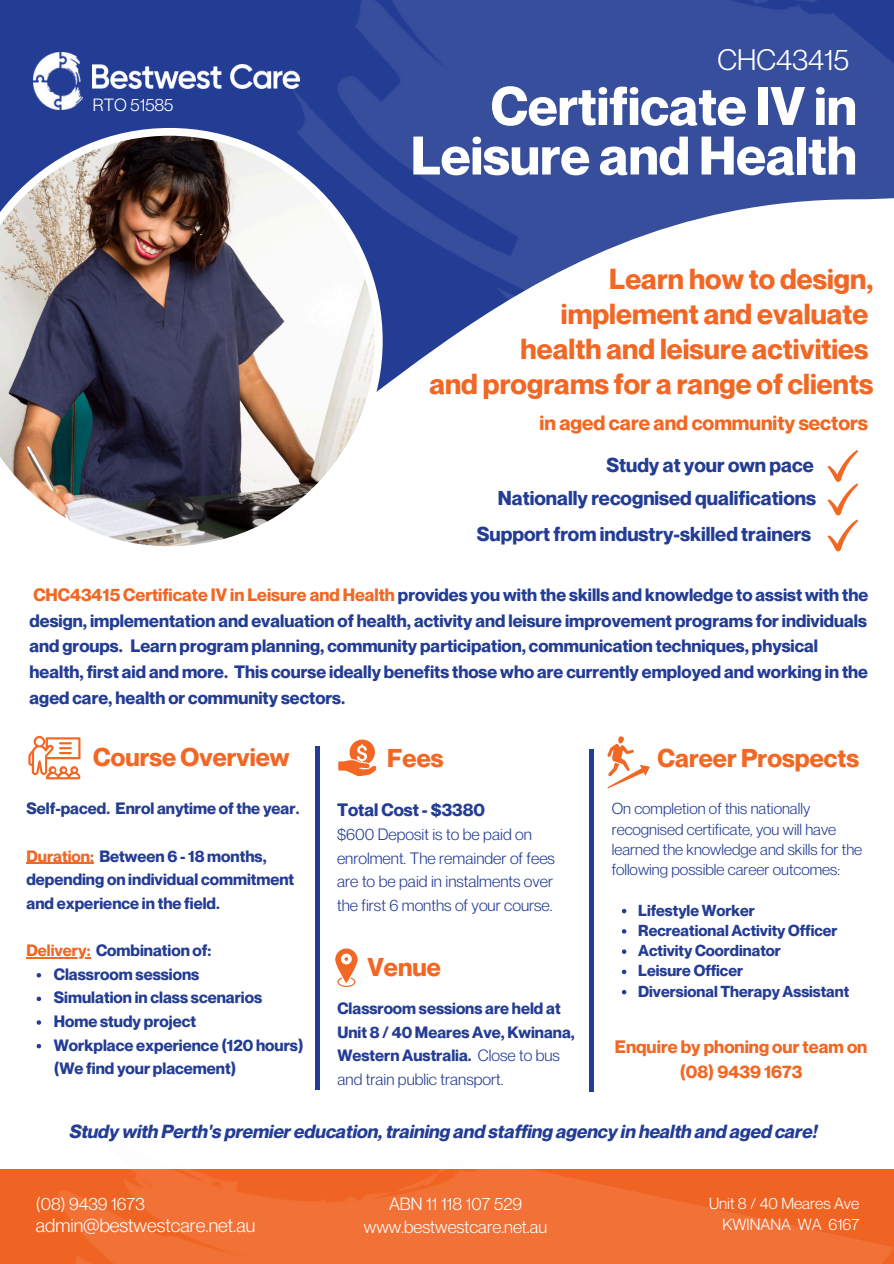
<style>
.page{position:relative;width:894px;height:1264px;background:#fff}
.page>*{position:absolute;margin:0;border:0;box-sizing:border-box;transform-origin:0 0}
.t1{font:700 52.95px/49.5px "Neue Montreal";color:#fff;text-align:right}
.t2{font:28.95px "Neue Montreal";color:#fff}
.t3{font:700 28.35px/35px "Neue Montreal";color:#f26724;text-align:right}
.t4{font:700 25.2px "Neue Montreal";color:#f26724}
.t5{font:700 20.25px "Neue Montreal";color:#f26724}
.t6{font:700 19.65px "Neue Montreal";color:#243d94}
.t7{font:18.9px "Neue Montreal";color:#fff}
.t8{font:italic 700 18.6px "Neue Montreal";color:#243d94}
.t9{font:700 17.7px "Neue Montreal";color:#f26724}
.t10{font:700 17.55px/25.8px "Neue Montreal";color:#243d94}
.t11{font:17.25px "Neue Montreal";color:#fff}
.t12{font:700 16.05px/23.7px "Neue Montreal";color:#243d94}
.t13{font:16.05px/23.7px "Neue Montreal";color:#243d94}
.t14{font:15.9px "Neue Montreal";color:#fff}
.t15{font:15.6px/20.2px "Neue Montreal";color:#243d94}
.t16{font:700 15.6px "Neue Montreal";color:#243d94}
.s1{color:#f26724}
.s2{font-weight:400}
</style>
<div class="page">
<div style="left:0;top:0;width:215px;height:128px;background:#243d94"></div>
<img style="left:0;top:128px;width:215px;height:419px">
<img style="left:33px;top:53px;width:50px;height:56px">
<img style="left:93px;top:64px;width:122px;height:24px">
<img style="left:215px;top:0;width:678px;height:552px">
<img style="left:2px;top:1073px;width:891px;height:190px">
<svg style="left:335px;top:948px;width:22px;height:38px"></svg>
<svg style="left:338px;top:739px;width:39px;height:37px"></svg>
<svg style="left:827px;top:450px;width:30px;height:101px"></svg>
<svg style="left:28px;top:736px;width:53px;height:43px"></svg>
<hr style="left:26px;top:862px;width:68px;height:1px;background:#f26724">
<hr style="left:26px;top:957px;width:64px;height:1px;background:#f26724">
<svg style="left:37px;top:973px;width:4px;height:4px"></svg>
<svg style="left:37px;top:996px;width:4px;height:5px"></svg>
<svg style="left:37px;top:1020px;width:4px;height:4px"></svg>
<svg style="left:37px;top:1043px;width:4px;height:5px"></svg>
<svg style="left:607px;top:736px;width:42px;height:52px"></svg>
<div style="left:314px;top:746px;width:5px;height:342px;background:#243d94"></div>
<div style="left:588px;top:749px;width:5px;height:342px;background:#243d94"></div>
<svg style="left:621px;top:908px;width:5px;height:5px"></svg>
<svg style="left:621px;top:929px;width:5px;height:4px"></svg>
<svg style="left:621px;top:949px;width:5px;height:4px"></svg>
<svg style="left:621px;top:969px;width:5px;height:5px"></svg>
<svg style="left:621px;top:989px;width:5px;height:5px"></svg>
<p class="t11" style="left:93px;top:94px;width:82px">RTO 51585</p>
<p class="t2" style="left:717px;top:42px;width:133px">CHC43415</p>
<p class="t1" style="left:410px;top:81px;width:447px">Certificate IV in<br>Leisure and Health</p>
<p class="t3" style="left:520px;top:261px;width:354px">Learn how to design, implement and evaluate health and leisure activities</p>
<p class="t3" style="left:429px;top:366px;width:445px">and programs for a range of clients</p>
<p class="t5" style="left:539px;top:410px;width:330px">in aged care and community sectors</p>
<p class="t6" style="left:606px;top:453px;width:209px">Study at your own pace</p>
<p class="t6" style="left:498px;top:486px;width:319px">Nationally recognised qualifications</p>
<p class="t6" style="left:476px;top:522px;width:336px">Support from industry-skilled trainers</p>
<p class="t10" style="left:30px;top:581px;width:839px"><span class="s1">CHC43415 Certificate IV in Leisure and Health</span> provides you with the skills and knowledge to assist with the design, implementation and evaluation of health, activity and leisure improvement programs for individuals and groups. Learn program planning, community participation, communication techniques, physical health, first aid and more. This course ideally benefits those who are currently employed and working in the aged care, health or community sectors.</p>
<p class="t4" style="left:93px;top:741px;width:198px">Course Overview</p>
<p class="t12" style="left:26px;top:796px;width:274px">Self-paced. Enrol anytime of the year.</p>
<p class="t12" style="left:26px;top:843px;width:269px"><span class="s1">Duration:</span> Between 6 - 18 months, depending on individual commitment and experience in the field.</p>
<p class="t12" style="left:26px;top:938px;width:186px"><span class="s1">Delivery:</span> Combination of:</p>
<p class="t12" style="left:54px;top:961px;width:147px">Classroom sessions</p>
<p class="t12" style="left:54px;top:985px;width:210px">Simulation in class scenarios</p>
<p class="t12" style="left:54px;top:1009px;width:144px">Home study project</p>
<p class="t12" style="left:54px;top:1032px;width:251px">Workplace experience (120 hours)</p>
<p class="t12" style="left:54px;top:1056px;width:184px">(We find your placement)</p>
<p class="t4" style="left:387px;top:742px;width:58px">Fees</p>
<p class="t10" style="left:337px;top:797px;width:149px">Total Cost - $3380</p>
<p class="t13" style="left:337px;top:822px;width:219px">$600 Deposit is to be paid on enrolment. The remainder of fees are to be paid in instalments over the first 6 months of your course.</p>
<p class="t4" style="left:367px;top:951px;width:75px">Venue</p>
<p class="t12" style="left:337px;top:996px;width:239px">Classroom sessions are held at<br>Unit 8 / 40 Meares Ave, Kwinana,<br>Western Australia. <span class="s2">Close to bus</span></p>
<p class="t13" style="left:337px;top:1067px;width:167px">and train public transport.</p>
<p class="t4" style="left:657px;top:742px;width:203px">Career Prospects</p>
<p class="t15" style="left:611px;top:798px;width:252px">On completion of this nationally recognised certificate, you will have learned the knowledge and skills for the following possible career outcomes:</p>
<p class="t16" style="left:638px;top:900px;width:118px">Lifestyle Worker</p>
<p class="t16" style="left:638px;top:920px;width:201px">Recreational Activity Officer</p>
<h6 class="t16" style="left:638px;top:941px;width:144px">Activity Coordinator</h6>
<p class="t16" style="left:638px;top:961px;width:106px">Leisure Officer</p>
<p class="t16" style="left:638px;top:981px;width:212px">Diversional Therapy Assistant</p>
<p class="t9" style="left:614px;top:1036px;width:254px">Enquire by phoning our team on</p>
<p class="t9" style="left:679px;top:1060px;width:124px">(08) 9439 1673</p>
<p class="t8" style="left:70px;top:1120px;width:749px">Study with Perth's premier education, training and staffing agency in health and aged care!</p>
<h5 class="t11" style="left:36px;top:1193px;width:110px">(08) 9439 1673</h5>
<h5 class="t14" style="left:709px;top:1193px;width:152px">Unit 8 / 40 Meares Ave</h5>
<p class="t14" style="left:722px;top:1214px;width:138px">KWINANA WA 6167</p>
<p class="t11" style="left:389px;top:1193px;width:135px">ABN 11 118 107 529</p>
<p class="t11" style="left:364px;top:1215px;width:185px">www.bestwestcare.net.au</p>
<h2 class="t11" style="left:42px;top:1198px;width:110px">(08) 9439 1673</h2>
<h1 class="t14" style="left:714px;top:1198px;width:152px">Unit 8 / 40 Meares Ave</h1>
<h3 class="t14" style="left:728px;top:1219px;width:138px">KWINANA WA 6167</h3>
<p class="t11" style="left:395px;top:1198px;width:135px">ABN 11 118 107 529</p>
<h5 class="t11" style="left:370px;top:1220px;width:185px">www.bestwestcare.net.au</h5>
<h5 class="t7" style="left:36px;top:1213px;width:221px">admin@bestwestcare.net.au</h5>
<p class="t7" style="left:42px;top:1218px;width:221px">admin@bestwestcare.net.au</p>
</div>
